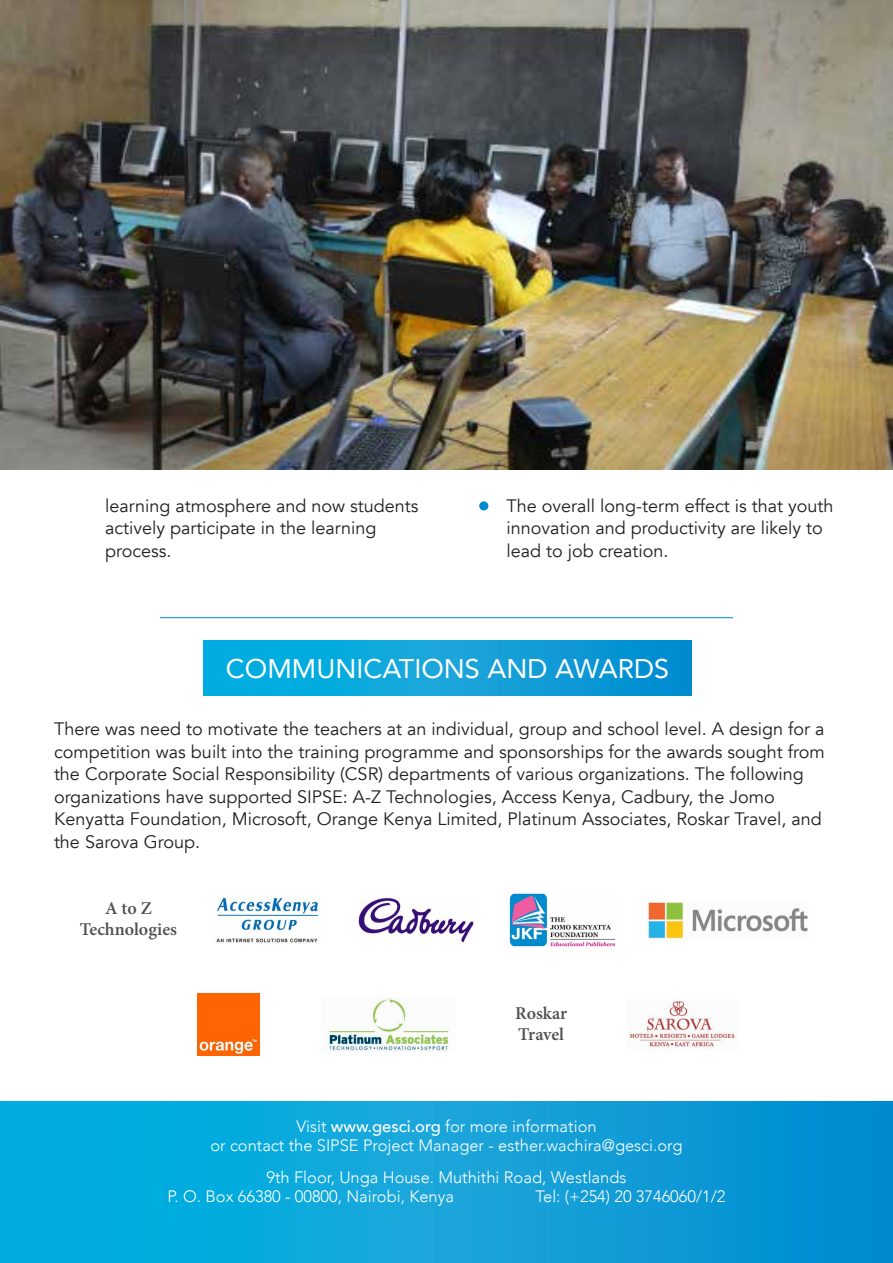
<style>
.page{position:relative;width:893px;height:1263px;background:#fff}
.page>*{position:absolute;margin:0;border:0;box-sizing:border-box;transform-origin:0 0}
.t1{font:27px "Avenir";color:#fff}
.t2{font:18px/22.5px "Avenir";color:#231f20}
.t3{font:600 18px "Minion Pro";color:#505052}
.t4{font:300 16.5px "Avenir";color:#fff}
.s1{font-weight:500}
</style>
<div class="page">
<svg style="left:0;top:1102px;width:893px;height:161px;background:#0aa1d9"></svg>
<img style="left:0;top:0;width:893px;height:470px">
<svg style="left:203px;top:640px;width:489px;height:55px;background:#0aa1d9"></svg>
<div style="left:479px;top:501px;width:9px;height:9px;background:#0089cf;border-radius:50%"></div>
<hr style="left:160px;top:617px;width:573px;height:1px;background:#0089cf">
<img style="left:197px;top:993px;width:63px;height:63px">
<img style="left:357px;top:897px;width:117px;height:46px">
<img style="left:507px;top:893px;width:110px;height:55px">
<img style="left:647px;top:901px;width:161px;height:38px">
<img style="left:327px;top:997px;width:122px;height:55px">
<img style="left:629px;top:1000px;width:106px;height:50px">
<img style="left:216px;top:897px;width:103px;height:46px">
<p class="t2" style="left:105px;top:494px;width:315px">learning atmosphere and now students actively participate in the learning process.</p>
<p class="t2" style="left:506px;top:494px;width:328px;text-indent:-27px">• The overall long-term effect is that youth innovation and productivity are likely to lead to job creation.</p>
<p class="t1" style="left:226px;top:647px;width:445px">COMMUNICATIONS AND AWARDS</p>
<p class="t2" style="left:54px;top:718px;width:772px">There was need to motivate the teachers at an individual, group and school level. A design for a competition was built into the training programme and sponsorships for the awards sought from the Corporate Social Responsibility (CSR) departments of various organizations. The following organizations have supported SIPSE: A-Z Technologies, Access Kenya, Cadbury, the Jomo Kenyatta Foundation, Microsoft, Orange Kenya Limited, Platinum Associates, Roskar Travel, and the Sarova Group.</p>
<p class="t3" style="left:105px;top:895px;width:48px">A to Z</p>
<p class="t3" style="left:80px;top:917px;width:99px">Technologies</p>
<p class="t3" style="left:515px;top:1000px;width:54px">Roskar</p>
<p class="t3" style="left:518px;top:1022px;width:47px">Travel</p>
<p class="t4" style="left:296px;top:1116px;width:302px">Visit <span class="s1">www.gesci.org</span> for more information</p>
<p class="t4" style="left:210px;top:1136px;width:474px">or contact the SIPSE Project Manager - esther.wachira@gesci.org</p>
<p class="t4" style="left:266px;top:1167px;width:361px">9th Floor, Unga House. Muthithi Road, Westlands</p>
<p class="t4" style="left:168px;top:1187px;width:288px">P. O. Box 66380 - 00800, Nairobi, Kenya</p>
<p class="t4" style="left:535px;top:1187px;width:191px">Tel: (+254) 20 3746060/1/2</p>
</div>
